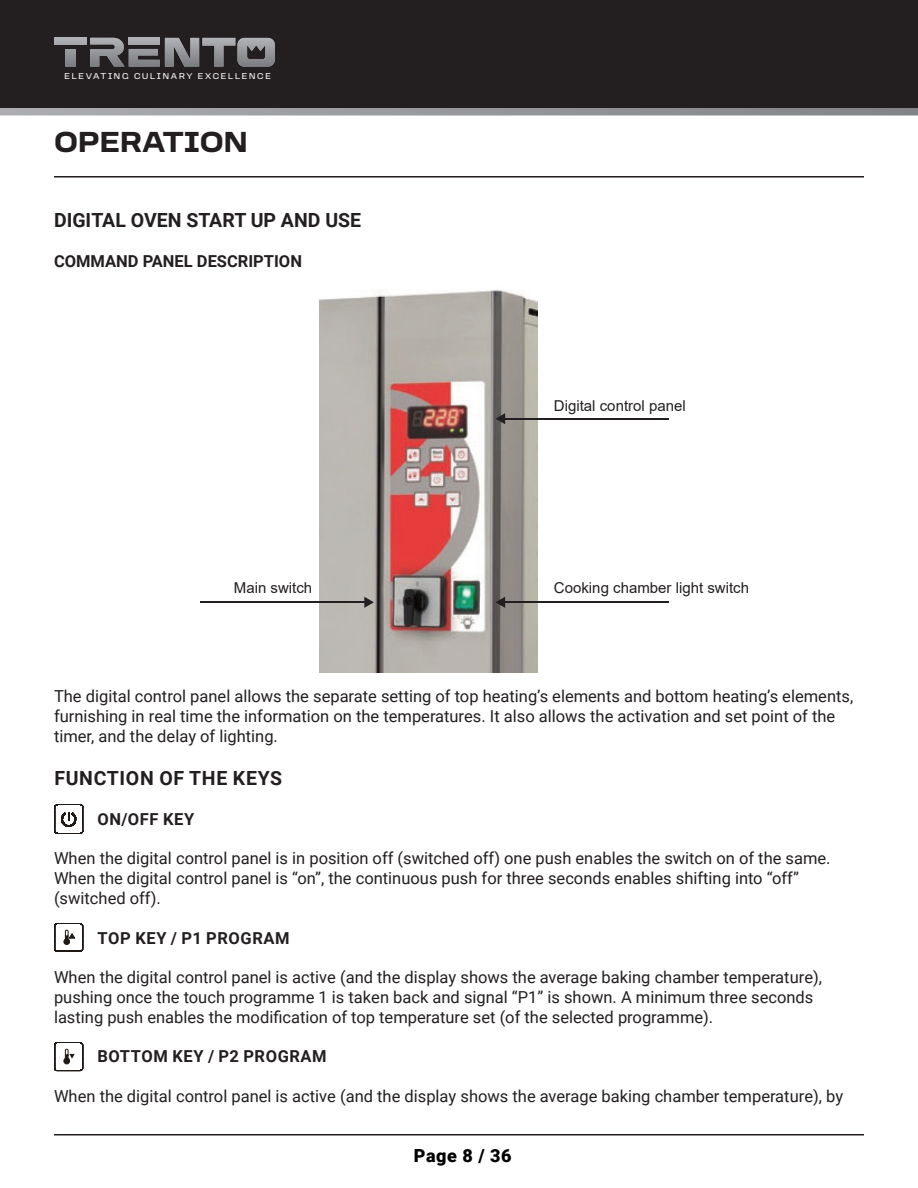
<style>
.page{position:relative;width:918px;height:1188px;background:#fff}
.page>*{position:absolute;margin:0;border:0;box-sizing:border-box;transform-origin:0 0}
.t1{font:700 30px "Loos Wide";color:#231f20}
.t2{font:700 19.5px "Roboto";color:#231f20}
.t3{font:700 19.5px "Roboto";letter-spacing:.035em;color:#231f20}
.t4{font:900 18px "Roboto";letter-spacing:.03em;color:#000}
.t5{font:16.5px/19.8px "Roboto";color:#231f20}
.t6{font:700 16.5px "Roboto";letter-spacing:.03em;color:#231f20}
.t7{font:700 16.5px "Roboto";color:#231f20}
.t8{font:15px "Arial";color:#231f20}
.t9{font:8.7px "Loos Wide";letter-spacing:.2em;color:#fff}
</style>
<div class="page">
<div style="left:0;top:0;width:918px;height:108px;background:#231f20"></div>
<div style="left:54px;top:38px;width:33px;height:6px;background:#acadb1"></div>
<svg style="left:66px;top:49px;width:9px;height:18px"></svg>
<svg style="left:90px;top:38px;width:185px;height:29px"></svg>
<svg style="left:0;top:108px;width:918px;height:8px;background:#9d9ea1"></svg>
<hr style="left:54px;top:1134px;width:810px;height:2px;background:#231f20">
<hr style="left:54px;top:176px;width:810px;height:2px;background:#231f20">
<img style="left:319px;top:289px;width:219px;height:383px">
<hr style="left:200px;top:602px;width:166px;height:1px;background:#231f20">
<svg style="left:364px;top:597px;width:10px;height:11px"></svg>
<hr style="left:504px;top:602px;width:165px;height:1px;background:#231f20">
<svg style="left:496px;top:597px;width:9px;height:11px"></svg>
<hr style="left:504px;top:418px;width:165px;height:1px;background:#231f20">
<svg style="left:496px;top:413px;width:9px;height:11px"></svg>
<svg style="left:54px;top:804px;width:30px;height:30px"></svg>
<svg style="left:54px;top:923px;width:29px;height:29px"></svg>
<svg style="left:54px;top:1042px;width:29px;height:30px"></svg>
<p class="t9" style="left:64px;top:70px;width:208px">ELEVATING CULINARY EXCELLENCE</p>
<p class="t1" style="left:54px;top:120px;width:195px">OPERATION</p>
<p class="t2" style="left:54px;top:207px;width:309px">DIGITAL OVEN START UP AND USE</p>
<p class="t7" style="left:54px;top:249px;width:249px">COMMAND PANEL DESCRIPTION</p>
<p class="t8" style="left:234px;top:578px;width:80px">Main switch</p>
<p class="t8" style="left:554px;top:395px;width:133px">Digital control panel</p>
<p class="t8" style="left:554px;top:578px;width:197px">Cooking chamber light switch</p>
<p class="t5" style="left:54px;top:686px;width:801px">The digital control panel allows the separate setting of top heating’s elements and bottom heating’s elements, furnishing in real time the information on the temperatures. It also allows the activation and set point of the timer, and the delay of lighting.</p>
<p class="t3" style="left:54px;top:765px;width:229px">FUNCTION OF THE KEYS</p>
<p class="t6" style="left:98px;top:807px;width:98px">ON/OFF KEY</p>
<p class="t5" style="left:54px;top:848px;width:778px">When the digital control panel is in position off (switched off) one push enables the switch on of the same.<br>When the digital control panel is “on”, the continuous push for three seconds enables shifting into “off” (switched off).</p>
<p class="t6" style="left:98px;top:926px;width:194px">TOP KEY / P1 PROGRAM</p>
<p class="t5" style="left:54px;top:967px;width:770px">When the digital control panel is active (and the display shows the average baking chamber temperature), pushing once the touch programme 1 is taken back and signal “P1” is shown. A minimum three seconds lasting push enables the modification of top temperature set (of the selected programme).</p>
<p class="t6" style="left:98px;top:1045px;width:231px">BOTTOM KEY / P2 PROGRAM</p>
<p class="t5" style="left:54px;top:1086px;width:791px">When the digital control panel is active (and the display shows the average baking chamber temperature), by</p>
<p class="t4" style="left:414px;top:1143px;width:99px">Page 8 / 36</p>
</div>
